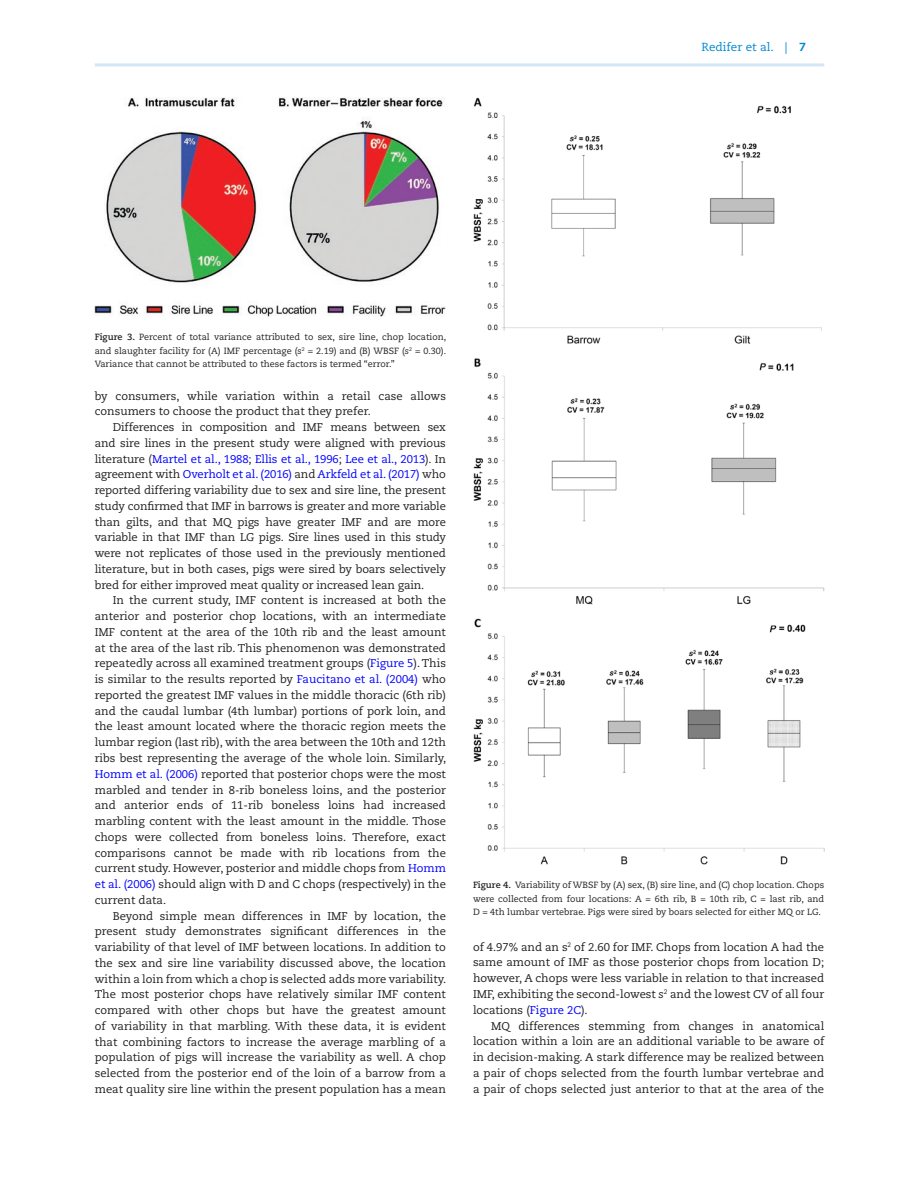
<style>
.page{position:relative;width:919px;height:1187px;background:#fff}
.page>*{position:absolute;margin:0;border:0;box-sizing:border-box;transform-origin:0 0}
.t1{font:11.7px "Caecilia LT Std";color:#0089cf}
.t2{font:11.25px/15.8px "Caecilia LT Std";color:#231f20;text-align:justify}
.t3{font:9px/13.5px "Caecilia LT Std";color:#231f20;text-align:justify}
.s1{font-weight:800}
.s2{font-weight:700}
.s3{font-style:italic}
.s4{color:#00f}
</style>
<div class="page">
<hr style="left:95px;top:63px;width:729px;height:3px;background:#d4e6f6">
<img style="left:95px;top:98px;width:351px;height:218px">
<img style="left:473px;top:98px;width:351px;height:766px">
<p class="t1" style="left:701px;top:41px;width:106px">Redifer et al. | <span class="s1">7</span></p>
<p class="t3" style="left:95px;top:330px;width:353px"><span class="s2">Figure 3.</span> Percent of total variance attributed to sex, sire line, chop location, and slaughter facility for (A) IMF percentage (<span class="s3">s</span><sup>2</sup> = 2.19) and (B) WBSF (<span class="s3">s</span><sup>2</sup> = 0.30).<br>Variance that cannot be attributed to these factors is termed “error.”</p>
<p class="t2" style="left:95px;top:388px;width:353px">by consumers, while variation within a retail case allows consumers to choose the product that they prefer.</p>
<p class="t2" style="left:95px;top:419px;width:353px;text-indent:18px">Differences in composition and IMF means between sex and sire lines in the present study were aligned with previous literature (<span class="s4">Martel et al., 1988</span>; <span class="s4">Ellis et al., 1996</span>; <span class="s4">Lee et al., 2013</span>). In agreement with <span class="s4">Overholt et al. (2016)</span> and <span class="s4">Arkfeld et al. (2017)</span> who reported differing variability due to sex and sire line, the present study confirmed that IMF in barrows is greater and more variable than gilts, and that MQ pigs have greater IMF and are more variable in that IMF than LG pigs. Sire lines used in this study were not replicates of those used in the previously mentioned literature, but in both cases, pigs were sired by boars selectively bred for either improved meat quality or increased lean gain.</p>
<p class="t2" style="left:95px;top:592px;width:353px;text-indent:18px">In the current study, IMF content is increased at both the anterior and posterior chop locations, with an intermediate IMF content at the area of the 10th rib and the least amount at the area of the last rib. This phenomenon was demonstrated repeatedly across all examined treatment groups (<span class="s4">Figure 5</span>). This is similar to the results reported by <span class="s4">Faucitano et al. (2004)</span> who reported the greatest IMF values in the middle thoracic (6th rib) and the caudal lumbar (4th lumbar) portions of pork loin, and the least amount located where the thoracic region meets the lumbar region (last rib), with the area between the 10th and 12th ribs best representing the average of the whole loin. Similarly, <span class="s4">Homm et al. (2006)</span> reported that posterior chops were the most marbled and tender in 8-rib boneless loins, and the posterior and anterior ends of 11-rib boneless loins had increased marbling content with the least amount in the middle. Those chops were collected from boneless loins. Therefore, exact comparisons cannot be made with rib locations from the current study. However, posterior and middle chops from <span class="s4">Homm et al. (2006)</span> should align with D and C chops (respectively) in the current data.</p>
<p class="t2" style="left:95px;top:907px;width:353px;text-indent:18px">Beyond simple mean differences in IMF by location, the present study demonstrates significant differences in the variability of that level of IMF between locations. In addition to the sex and sire line variability discussed above, the location within a loin from which a chop is selected adds more variability.<br>The most posterior chops have relatively similar IMF content compared with other chops but have the greatest amount of variability in that marbling. With these data, it is evident that combining factors to increase the average marbling of a population of pigs will increase the variability as well. A chop selected from the posterior end of the loin of a barrow from a meat quality sire line within the present population has a mean</p>
<p class="t3" style="left:473px;top:878px;width:352px"><span class="s2">Figure 4.</span> Variability of WBSF by (A) sex, (B) sire line, and (C) chop location. Chops were collected from four locations: A = 6th rib, B = 10th rib, C = last rib, and D = 4th lumbar vertebrae. Pigs were sired by boars selected for either MQ or LG.</p>
<p class="t2" style="left:473px;top:939px;width:353px">of 4.97% and an s<sup>2</sup> of 2.60 for IMF. Chops from location A had the same amount of IMF as those posterior chops from location D; however, A chops were less variable in relation to that increased IMF, exhibiting the second-lowest <span class="s3">s</span><sup>2</sup> and the lowest CV of all four locations (<span class="s4">Figure 2C</span>).</p>
<p class="t2" style="left:473px;top:1017px;width:353px;text-indent:18px">MQ differences stemming from changes in anatomical location within a loin are an additional variable to be aware of in decision-making. A stark difference may be realized between a pair of chops selected from the fourth lumbar vertebrae and a pair of chops selected just anterior to that at the area of the</p>
</div>
